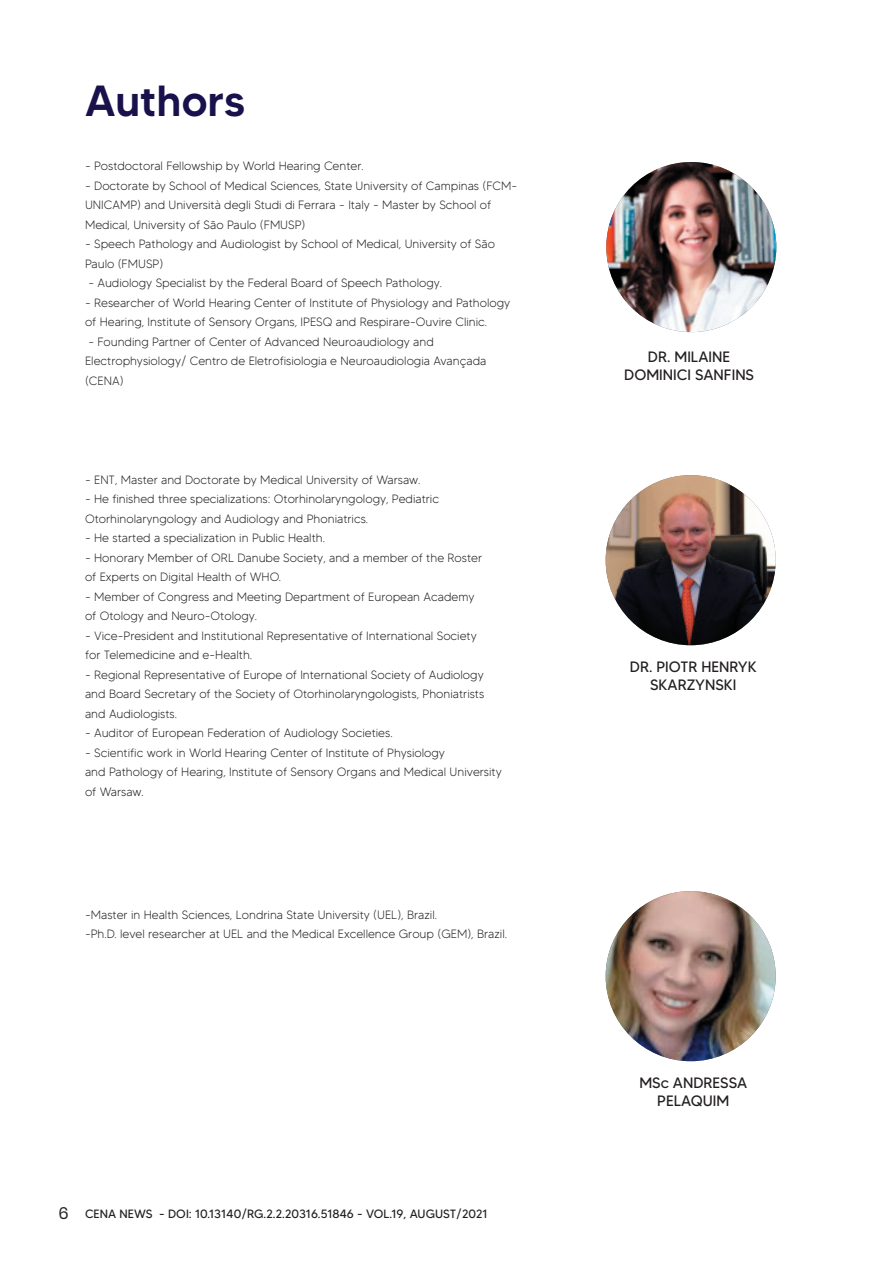
<style>
.page{position:relative;width:893px;height:1263px;background:#fff}
.page>*{position:absolute;margin:0;border:0;box-sizing:border-box;transform-origin:0 0}
.t1{font:500 43.5px "MADETOMMY";color:#19114b}
.t2{font:15px/18px "MADETOMMY";color:#231f20;text-align:center}
.t3{font:300 12px/19.5px "MADETOMMY";color:#231f20}
.t4{font:12px "MADETOMMY";letter-spacing:-.005em;color:#231f20}
.s1{font-family:"Poppins";font-size:16.5px}
</style>
<div class="page">
<img style="left:606px;top:162px;width:170px;height:170px;border-radius:85px">
<img style="left:606px;top:475px;width:170px;height:170px;border-radius:85px">
<img style="left:606px;top:891px;width:170px;height:170px;border-radius:85px">
<h1 class="t1" style="left:85px;top:73px;width:161px">Authors</h1>
<p class="t3" style="left:85px;top:156px;width:280px">- Postdoctoral Fellowship by World Hearing Center.</p>
<p class="t3" style="left:85px;top:176px;width:434px">- Doctorate by School of Medical Sciences, State University of Campinas (FCM-<br>UNICAMP) and Università degli Studi di Ferrara - Italy - Master by School of<br>Medical, University of São Paulo (FMUSP)</p>
<p class="t3" style="left:85px;top:234px;width:412px">- Speech Pathology and Audiologist by School of Medical, University of São<br>Paulo (FMUSP)</p>
<p class="t3" style="left:88px;top:273px;width:355px">- Audiology Specialist by the Federal Board of Speech Pathology.</p>
<p class="t3" style="left:85px;top:293px;width:427px">- Researcher of World Hearing Center of Institute of Physiology and Pathology of Hearing, Institute of Sensory Organs, IPESQ and Respirare-Ouvire Clinic.</p>
<p class="t3" style="left:85px;top:332px;width:403px">- Founding Partner of Center of Advanced Neuroaudiology and<br>Electrophysiology/ Centro de Eletrofisiologia e Neuroaudiologia Avançada (CENA)</p>
<p class="t3" style="left:85px;top:469px;width:337px">- ENT, Master and Doctorate by Medical University of Warsaw.</p>
<p class="t3" style="left:85px;top:489px;width:355px">- He finished three specializations: Otorhinolaryngology, Pediatric<br>Otorhinolaryngology and Audiology and Phoniatrics.</p>
<p class="t3" style="left:85px;top:528px;width:241px">- He started a specialization in Public Health.</p>
<p class="t3" style="left:85px;top:547px;width:399px">- Honorary Member of ORL Danube Society, and a member of the Roster of Experts on Digital Health of WHO.</p>
<p class="t3" style="left:85px;top:586px;width:391px">- Member of Congress and Meeting Department of European Academy of Otology and Neuro-Otology.</p>
<p class="t3" style="left:85px;top:625px;width:393px">- Vice-President and Institutional Representative of International Society for Telemedicine and e-Health.</p>
<p class="t3" style="left:85px;top:664px;width:401px;text-align:justify">- Regional Representative of Europe of International Society of Audiology and Board Secretary of the Society of Otorhinolaryngologists, Phoniatrists and Audiologists.</p>
<p class="t3" style="left:85px;top:723px;width:309px">- Auditor of European Federation of Audiology Societies.</p>
<p class="t3" style="left:85px;top:742px;width:418px">- Scientific work in World Hearing Center of Institute of Physiology<br>and Pathology of Hearing, Institute of Sensory Organs and Medical University of Warsaw.</p>
<p class="t3" style="left:85px;top:904px;width:423px">-Master in Health Sciences, Londrina State University (UEL), Brazil.<br>-Ph.D. level researcher at UEL and the Medical Excellence Group (GEM), Brazil.</p>
<p class="t4" style="left:59px;top:1206px;width:431px"><span class="s1">6</span> CENA NEWS - DOI: 10.13140/RG.2.2.20316.51846 - VOL.19, AUGUST/2021</p>
<p class="t2" style="left:624px;top:347px;width:131px">DR. MILAINE<br>DOMINICI SANFINS</p>
<p class="t2" style="left:630px;top:658px;width:128px">DR. PIOTR HENRYK<br>SKARZYNSKI</p>
<p class="t2" style="left:639px;top:1074px;width:109px">MSc ANDRESSA<br>PELAQUIM</p>
</div>
